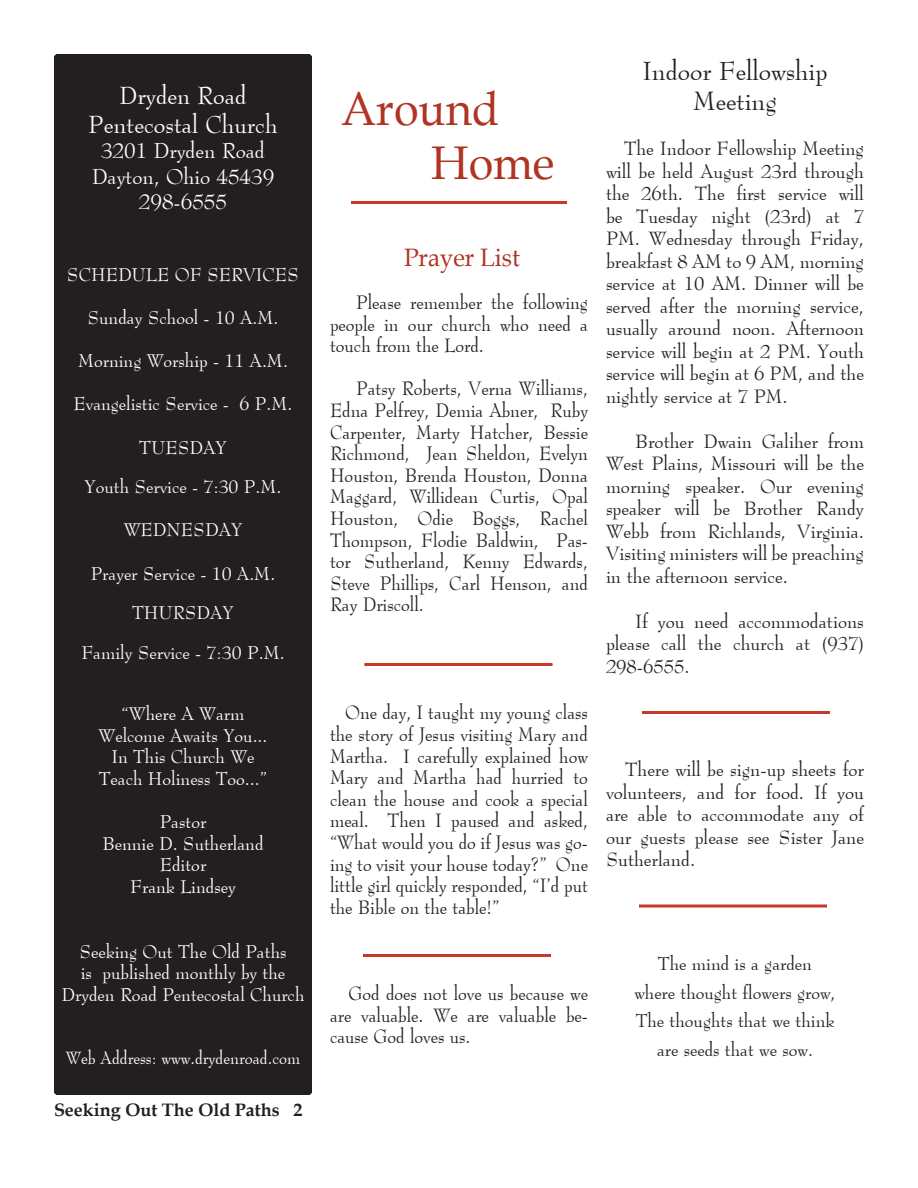
<style>
.page{position:relative;width:918px;height:1188px;background:#fff}
.page>*{position:absolute;margin:0;border:0;box-sizing:border-box;transform-origin:0 0}
.t1{font:47.25px "Book Antiqua";color:#af3424;scale:.95 1}
.t2{font:25.5px "Top Hat Regular SWFTE";color:#231f20}
.t3{font:25.2px "Book Antiqua";color:#af3424;scale:.95 1}
.t4{font:24px "Top Hat Regular SWFTE";color:#fff}
.t5{font:21px "Top Hat Regular SWFTE";color:#fff}
.t6{font:18.9px/21.6px "Top Hat Regular SWFTE";color:#231f20;text-align:justify;scale:.95 1}
.t7{font:18.75px/22.5px "Top Hat Regular SWFTE";color:#231f20;text-align:justify}
.t8{font:18px/21.6px "Top Hat Regular SWFTE";color:#fff;text-align:center}
.t9{font:18px "Top Hat Regular SWFTE";color:#231f20}
.t10{font:700 18px "Book Antiqua";color:#231f20}
.t11{font:17.4px "Top Hat Regular SWFTE";color:#fff;scale:.95 1}
</style>
<div class="page">
<div style="left:56px;top:56px;width:254px;height:1037px;background:#231f20"></div>
<div style="left:54px;top:54px;width:258px;height:1041px;border:4px solid #231f20"></div>
<hr style="left:351px;top:201px;width:216px;height:3px;background:#c43927">
<hr style="left:364px;top:663px;width:188px;height:3px;background:#c43927">
<svg style="left:639px;top:904px;width:188px;height:4px"></svg>
<hr style="left:642px;top:711px;width:188px;height:3px;background:#c43927">
<hr style="left:363px;top:954px;width:188px;height:3px;background:#c43927">
<p class="t4" style="left:119px;top:80px;width:129px">Dryden Road</p>
<p class="t4" style="left:88px;top:109px;width:191px">Pentecostal Church</p>
<p class="t5" style="left:101px;top:137px;width:165px">3201 Dryden Road</p>
<p class="t5" style="left:92px;top:163px;width:184px">Dayton, Ohio 45439</p>
<p class="t5" style="left:139px;top:188px;width:90px">298-6555</p>
<p class="t8" style="left:67px;top:263px;width:234px">SCHEDULE OF SERVICES</p>
<p class="t8" style="left:87px;top:306px;width:193px">Sunday School - 10 A.M.</p>
<p class="t8" style="left:78px;top:350px;width:211px">Morning Worship - 11 A.M.</p>
<p class="t8" style="left:74px;top:393px;width:220px">Evangelistic Service - 6 P.M.</p>
<p class="t8" style="left:139px;top:436px;width:89px">TUESDAY</p>
<p class="t8" style="left:85px;top:476px;width:198px">Youth Service - 7:30 P.M.</p>
<p class="t8" style="left:124px;top:519px;width:120px">WEDNESDAY</p>
<p class="t8" style="left:91px;top:562px;width:186px">Prayer Service - 10 A.M.</p>
<p class="t8" style="left:132px;top:602px;width:103px">THURSDAY</p>
<p class="t8" style="left:81px;top:641px;width:205px">Family Service - 7:30 P.M.</p>
<p class="t8" style="left:122px;top:702px;width:124px">“Where A Warm</p>
<p class="t8" style="left:98px;top:724px;width:171px">Welcome Awaits You...</p>
<p class="t8" style="left:111px;top:746px;width:145px">In This Church We</p>
<p class="t8" style="left:99px;top:767px;width:170px">Teach Holiness Too...”</p>
<p class="t8" style="left:160px;top:810px;width:48px">Pastor</p>
<p class="t8" style="left:102px;top:832px;width:163px">Bennie D. Sutherland</p>
<p class="t8" style="left:160px;top:854px;width:48px">Editor</p>
<p class="t8" style="left:130px;top:875px;width:107px">Frank Lindsey</p>
<p class="t8" style="left:79px;top:940px;width:209px">Seeking Out The Old Paths</p>
<p class="t8" style="left:62px;top:962px;width:244px">is published monthly by the<br>Dryden Road Pentecostal Church</p>
<p class="t11" style="left:66px;top:1046px;width:248px">Web Address: www.drydenroad.com</p>
<p class="t10" style="left:54px;top:1097px;width:250px">Seeking Out The Old Paths 2</p>
<p class="t1" style="left:341px;top:76px;width:168px">Around</p>
<p class="t1" style="left:431px;top:130px;width:131px">Home</p>
<p class="t3" style="left:404px;top:240px;width:124px">Prayer List</p>
<p class="t6" style="left:330px;top:291px;width:273px;text-indent:26px">Please remember the following people in our church who need a touch from the Lord.</p>
<p class="t6" style="left:330px;top:377px;width:273px;text-indent:26px">Patsy Roberts, Verna Williams, Edna Pelfrey, Demia Abner, Ruby Carpenter, Marty Hatcher, Bessie Richmond, Jean Sheldon, Evelyn Houston, Brenda Houston, Donna Maggard, Willidean Curtis, Opal Houston, Odie Boggs, Rachel Thompson, Flodie Baldwin, Pas&shy;tor Sutherland, Kenny Edwards, Steve Phillips, Carl Henson, and Ray Driscoll.</p>
<p class="t6" style="left:330px;top:701px;width:273px;text-indent:15px">One day, I taught my young class the story of Jesus visiting Mary and Martha. I carefully explained how Mary and Martha had hurried to clean the house and cook a special meal. Then I paused and asked, “What would you do if Jesus was go&shy;ing to visit your house today?” One little girl quickly responded, “I’d put the Bible on the table!”</p>
<p class="t6" style="left:330px;top:982px;width:273px;text-indent:19px">God does not love us because we are valuable. We are valuable be&shy;cause God loves us.</p>
<p class="t2" style="left:643px;top:54px;width:186px">Indoor Fellowship</p>
<p class="t2" style="left:693px;top:85px;width:85px">Meeting</p>
<p class="t7" style="left:606px;top:137px;width:260px;text-indent:18px">The Indoor Fellowship Meeting will be held August 23rd through the 26th. The first service will be Tuesday night (23rd) at 7<br>PM. Wednesday through Friday, breakfast 8 AM to 9 AM, morning service at 10 AM. Dinner will be served after the morning service, usually around noon. Afternoon service will begin at 2 PM. Youth service will begin at 6 PM, and the nightly service at 7 PM.</p>
<p class="t7" style="left:606px;top:429px;width:260px;text-indent:29px">Brother Dwain Galiher from West Plains, Missouri will be the morning speaker. Our evening speaker will be Brother Randy Webb from Richlands, Virginia.<br>Visiting ministers will be preaching in the afternoon service.</p>
<p class="t7" style="left:606px;top:609px;width:259px;text-indent:29px">If you need accommodations please call the church at (937)<br>298-6555.</p>
<p class="t7" style="left:606px;top:758px;width:260px;text-indent:19px">There will be sign-up sheets for volunteers, and for food. If you are able to accommodate any of our guests please see Sister Jane Sutherland.</p>
<p class="t9" style="left:658px;top:952px;width:156px">The mind is a garden</p>
<p class="t9" style="left:634px;top:981px;width:203px">where thought flowers grow,</p>
<p class="t9" style="left:636px;top:1009px;width:200px">The thoughts that we think</p>
<p class="t9" style="left:657px;top:1038px;width:157px">are seeds that we sow.</p>
</div>
